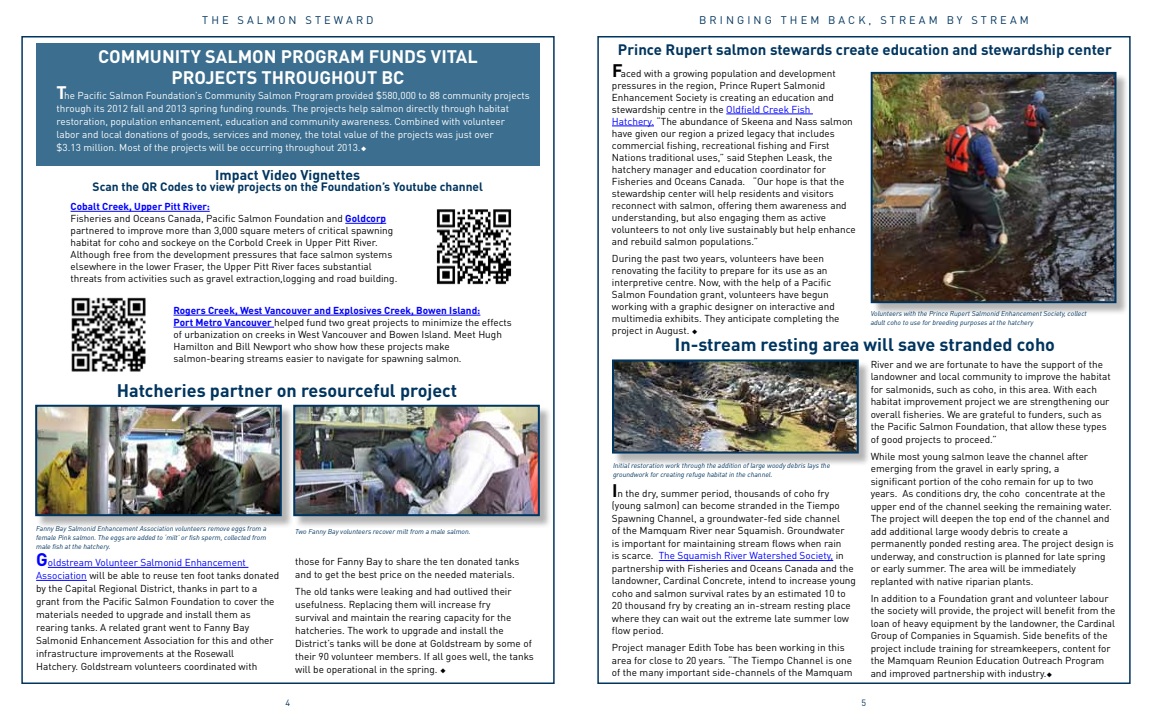
<style>
.page{position:relative;width:1152px;height:720px;background:#fff}
.page>*{position:absolute;margin:0;border:0;box-sizing:border-box;transform-origin:0 0}
.t1{font:700 18px "DINOT";color:#00355f}
.t2{font:700 18px/21px "DINOT";color:#fff;text-align:center}
.t3{font:700 15px "DINOT";color:#00355f}
.t4{font:700 14px "DINOT";color:#00355f}
.t5{font:700 12px "DINOT";color:#00355f}
.t6{font:11px "DINOT";letter-spacing:.28em;color:#00355f}
.t7{font:10px/12.5px "DINOT";color:#000}
.t8{font:10px/13px "DINOT";color:#fff}
.t9{font:9px "DINOT";color:#00355f}
.t10{font:italic 7px/9px "DINOT";color:#00355f}
.s1{font-weight:700;font-size:18px}
.s2{font-weight:700;color:#00f}
.s3{font-weight:700;font-size:18px;color:#00f}
.s4{color:#00f}
</style>
<div class="page">
<div style="left:21px;top:36px;width:534px;height:648px;border:2px solid #00355f"></div>
<hr style="left:48px;top:567px;width:200px;height:1px;background:#00f">
<hr style="left:36px;top:580px;width:51px;height:1px;background:#00f">
<hr style="left:659px;top:560px;width:174px;height:1px;background:#00f">
<div style="left:614px;top:361px;width:257px;height:105px;background:#000;opacity:.3"></div>
<img style="left:615px;top:362px;width:241px;height:89px">
<div style="left:612px;top:359px;width:247px;height:95px;border:2px solid #00355f"></div>
<div style="left:597px;top:36px;width:534px;height:648px;border:2px solid #00355f"></div>
<hr style="left:726px;top:114px;width:87px;height:1px;background:#00f">
<hr style="left:612px;top:126px;width:42px;height:1px;background:#00f">
<div style="left:872px;top:74px;width:256px;height:242px;background:#000;opacity:.3"></div>
<img style="left:874px;top:75px;width:239px;height:225px">
<div style="left:871px;top:72px;width:245px;height:231px;border:2px solid #00355f"></div>
<div style="left:36px;top:43px;width:504px;height:123px;background:#3b6e8f"></div>
<img style="left:436px;top:209px;width:76px;height:76px">
<hr style="left:71px;top:211px;width:139px;height:1px;background:#00f">
<hr style="left:345px;top:223px;width:41px;height:1px;background:#00f">
<img style="left:71px;top:297px;width:75px;height:75px">
<hr style="left:174px;top:315px;width:306px;height:1px;background:#00f">
<hr style="left:174px;top:327px;width:100px;height:1px;background:#00f">
<div style="left:37px;top:406px;width:257px;height:122px;background:#000;opacity:.3"></div>
<img style="left:38px;top:408px;width:241px;height:105px">
<div style="left:35px;top:405px;width:247px;height:111px;border:2px solid #00355f"></div>
<div style="left:295px;top:406px;width:257px;height:122px;background:#000;opacity:.3"></div>
<img style="left:296px;top:408px;width:241px;height:105px">
<div style="left:293px;top:405px;width:247px;height:111px;border:2px solid #00355f"></div>
<p class="t6" style="left:202px;top:13px;width:173px">THE SALMON STEWARD</p>
<p class="t6" style="left:699px;top:13px;width:331px">BRINGING THEM BACK, STREAM BY STREAM</p>
<h1 class="t2" style="left:98px;top:46px;width:381px">COMMUNITY SALMON PROGRAM FUNDS VITAL<br>PROJECTS THROUGHOUT BC</h1>
<p class="t8" style="left:57px;top:89px;width:475px"><span class="s1">T</span>he Pacific Salmon Foundation’s Community Salmon Program provided $580,000 to 88 community projects through its 2012 fall and 2013 spring funding rounds. The projects help salmon directly through habitat restoration, population enhancement, education and community awareness. Combined with volunteer labor and local donations of goods, services and money, the total value of the projects was just over<br>$3.13 million. Most of the projects will be occurring throughout 2013.◆</p>
<h3 class="t4" style="left:215px;top:166px;width:147px">Impact Video Vignettes</h3>
<p class="t5" style="left:93px;top:179px;width:392px">Scan the QR Codes to view projects on the Foundation’s Youtube channel</p>
<p class="t7" style="left:71px;top:200px;width:328px;line-height:12px"><span class="s2">Cobalt Creek, Upper Pitt River:<br></span>Fisheries and Oceans Canada, Pacific Salmon Foundation and <span class="s2">Goldcorp </span>partnered to improve more than 3,000 square meters of critical spawning habitat for coho and sockeye on the Corbold Creek in Upper Pitt River.<br>Although free from the development pressures that face salmon systems elsewhere in the lower Fraser, the Upper Pitt River faces substantial threats from activities such as gravel extraction,logging and road building.</p>
<p class="t7" style="left:174px;top:304px;width:340px;line-height:12px"><span class="s2">Rogers Creek, West Vancouver and Explosives Creek, Bowen Island:<br>Port Metro Vancouver</span> helped fund two great projects to minimize the effects of urbanization on creeks in West Vancouver and Bowen Island. Meet Hugh Hamilton and Bill Newport who show how these projects make salmon-bearing streams easier to navigate for spawning salmon.</p>
<h1 class="t1" style="left:117px;top:379px;width:342px">Hatcheries partner on resourceful project</h1>
<p class="t10" style="left:36px;top:524px;width:232px;text-align:justify">Fanny Bay Salmonid Enhancement Association volunteers remove eggs from a female Pink salmon. The eggs are added to ‘milt’ or fish sperm, collected from male fish at the hatchery.</p>
<p class="t7" style="left:36px;top:556px;width:244px;line-height:13px"><span class="s3">G</span><span class="s4">oldstream Volunteer Salmonid Enhancement Association</span> will be able to reuse ten foot tanks donated by the Capital Regional District, thanks in part to a grant from the Pacific Salmon Foundation to cover the materials needed to upgrade and install them as rearing tanks. A related grant went to Fanny Bay Salmonid Enhancement Association for this and other infrastructure improvements at the Rosewall<br>Hatchery. Goldstream volunteers coordinated with</p>
<p class="t7" style="left:295px;top:554px;width:226px;line-height:13px">those for Fanny Bay to share the ten donated tanks and to get the best price on the needed materials.</p>
<p class="t10" style="left:295px;top:527px;width:177px">Two Fanny Bay volunteers recover milt from a male salmon.</p>
<p class="t7" style="left:295px;top:584px;width:240px;line-height:13px">The old tanks were leaking and had outlived their usefulness. Replacing them will increase fry<br>survival and maintain the rearing capacity for the hatcheries. The work to upgrade and install the District’s tanks will be done at Goldstream by some of their 90 volunteer members. If all goes well, the tanks will be operational in the spring. ◆</p>
<h2 class="t3" style="left:618px;top:39px;width:496px">Prince Rupert salmon stewards create education and stewardship center</h2>
<p class="t7" style="left:612px;top:67px;width:245px;line-height:12px"><span class="s1">F</span>aced with a growing population and development pressures in the region, Prince Rupert Salmonid Enhancement Society is creating an education and stewardship centre in the <span class="s4">Oldfield Creek Fish<br>Hatchery.</span> “The abundance of Skeena and Nass salmon have given our region a prized legacy that includes commercial fishing, recreational fishing and First Nations traditional uses,” said Stephen Leask, the hatchery manager and education coordinator for Fisheries and Oceans Canada. “Our hope is that the stewardship center will help residents and visitors reconnect with salmon, offering them awareness and understanding, but also engaging them as active volunteers to not only live sustainably but help enhance and rebuild salmon populations.”</p>
<p class="t7" style="left:612px;top:252px;width:229px;line-height:12px">During the past two years, volunteers have been renovating the facility to prepare for its use as an interpretive centre. Now, with the help of a Pacific Salmon Foundation grant, volunteers have begun working with a graphic designer on interactive and multimedia exhibits. They anticipate completing the project in August. ◆</p>
<p class="t10" style="left:871px;top:309px;width:218px">Volunteers with the Prince Rupert Salmonid Enhancement Society, collect adult coho to use for breeding purposes at the hatchery</p>
<h1 class="t1" style="left:675px;top:333px;width:382px">In-stream resting area will save stranded coho</h1>
<p class="t7" style="left:871px;top:358px;width:242px">River and we are fortunate to have the support of the landowner and local community to improve the habitat for salmonids, such as coho, in this area. With each habitat improvement project we are strengthening our overall fisheries. We are grateful to funders, such as the Pacific Salmon Foundation, that allow these types of good projects to proceed.”</p>
<p class="t7" style="left:871px;top:450px;width:245px">While most young salmon leave the channel after emerging from the gravel in early spring, a<br>significant portion of the coho remain for up to two years. As conditions dry, the coho concentrate at the upper end of the channel seeking the remaining water.<br>The project will deepen the top end of the channel and add additional large woody debris to create a permanently ponded resting area. The project design is underway, and construction is planned for late spring or early summer. The area will be immediately replanted with native riparian plants.</p>
<p class="t7" style="left:871px;top:592px;width:246px">In addition to a Foundation grant and volunteer labour the society will provide, the project will benefit from the loan of heavy equipment by the landowner, the Cardinal Group of Companies in Squamish. Side benefits of the project include training for streamkeepers, content for the Mamquam Reunion Education Outreach Program and improved partnership with industry.◆</p>
<p class="t10" style="left:613px;top:461px;width:219px">Initial restoration work through the addition of large woody debris lays the groundwork for creating refuge habitat in the channel.</p>
<p class="t7" style="left:612px;top:487px;width:246px"><span class="s1">I</span>n the dry, summer period, thousands of coho fry (young salmon) can become stranded in the Tiempo Spawning Channel, a groundwater-fed side channel<br>of the Mamquam River near Squamish. Groundwater<br>is important for maintaining stream flows when rain<br>is scarce. <span class="s4">The Squamish River Watershed Society,</span> in partnership with Fisheries and Oceans Canada and the landowner, Cardinal Concrete, intend to increase young coho and salmon survival rates by an estimated 10 to 20 thousand fry by creating an in-stream resting place where they can wait out the extreme late summer low flow period.</p>
<p class="t7" style="left:612px;top:641px;width:242px">Project manager Edith Tobe has been working in this area for close to 20 years. “The Tiempo Channel is one of the many important side-channels of the Mamquam</p>
<p class="t9" style="left:286px;top:697px;width:6px">4</p>
<p class="t9" style="left:862px;top:697px;width:6px">5</p>
</div>
